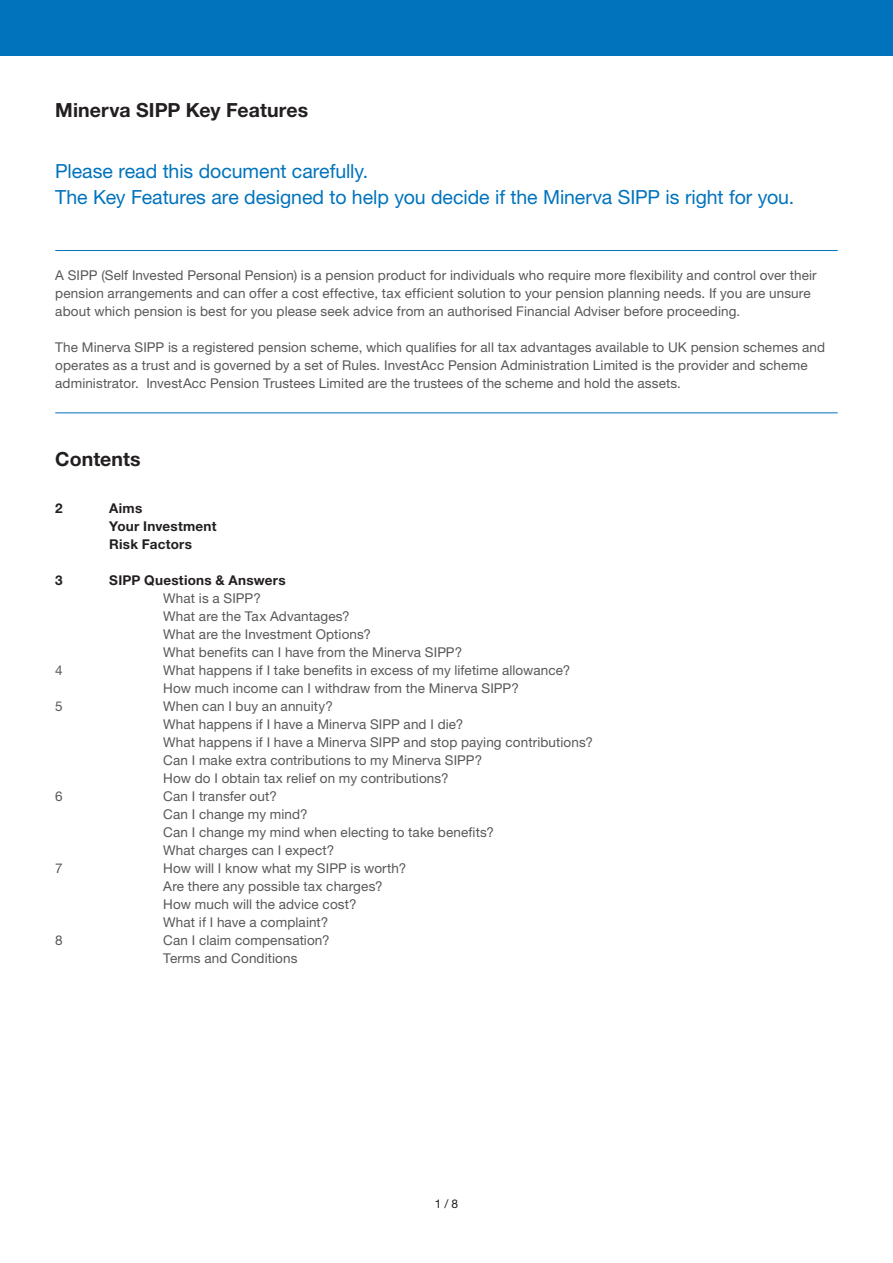
<style>
.page{position:relative;width:893px;height:1263px;background:#fff}
.page>*{position:absolute;margin:0;border:0;box-sizing:border-box;transform-origin:0 0}
.t1{font:19.5px/25.5px "Helvetica Neue LT Std";letter-spacing:-.005em;color:#0073bc}
.t2{font:700 19.5px "Helvetica Neue LT Std";letter-spacing:.005em;color:#231f20}
.t3{font:13.5px/18px "Helvetica Neue LT Std";letter-spacing:.01em;color:#57585a}
.t4{font:700 13.5px/18px "Helvetica Neue LT Std";letter-spacing:.015em;color:#231f20}
.t5{font:12px "Helvetica Neue LT Std";color:#231f20}
.s1{font-weight:700;color:#231f20}
</style>
<div class="page">
<hr style="left:55px;top:250px;width:783px;height:1px;background:#0073bc">
<hr style="left:55px;top:412px;width:783px;height:1px;background:#0073bc">
<div style="left:0;top:0;width:893px;height:55px;background:#0073bc"></div>
<p class="t2" style="left:55px;top:98px;width:255px">Minerva SIPP Key Features</p>
<p class="t1" style="left:55px;top:158px;width:740px">Please read this document carefully.<br>The Key Features are designed to help you decide if the Minerva SIPP is right for you.</p>
<p class="t3" style="left:55px;top:266px;width:763px">A SIPP (Self Invested Personal Pension) is a pension product for individuals who require more flexibility and control over their pension arrangements and can offer a cost effective, tax efficient solution to your pension planning needs. If you are unsure about which pension is best for you please seek advice from an authorised Financial Adviser before proceeding.</p>
<p class="t3" style="left:55px;top:338px;width:771px">The Minerva SIPP is a registered pension scheme, which qualifies for all tax advantages available to UK pension schemes and operates as a trust and is governed by a set of Rules. InvestAcc Pension Administration Limited is the provider and scheme administrator. InvestAcc Pension Trustees Limited are the trustees of the scheme and hold the assets.</p>
<p class="t2" style="left:55px;top:447px;width:87px">Contents</p>
<p class="t4" style="left:55px;top:499px;width:9px">2</p>
<p class="t4" style="left:109px;top:499px;width:35px">Aims</p>
<p class="t4" style="left:109px;top:517px;width:109px">Your Investment<br>Risk Factors</p>
<p class="t4" style="left:55px;top:571px;width:9px">3</p>
<p class="t3" style="left:163px;top:571px;width:300px;text-indent:-54px"><span class="s1">SIPP Questions &amp; Answers<br></span>What is a SIPP?<br>What are the Tax Advantages?<br>What are the Investment Options?<br>What benefits can I have from the Minerva SIPP?</p>
<p class="t3" style="left:55px;top:661px;width:9px">4</p>
<p class="t3" style="left:163px;top:661px;width:408px">What happens if I take benefits in excess of my lifetime allowance?<br>How much income can I withdraw from the Minerva SIPP?</p>
<p class="t3" style="left:55px;top:697px;width:9px">5</p>
<p class="t3" style="left:163px;top:697px;width:431px">When can I buy an annuity?<br>What happens if I have a Minerva SIPP and I die?<br>What happens if I have a Minerva SIPP and stop paying contributions?<br>Can I make extra contributions to my Minerva SIPP?<br>How do I obtain tax relief on my contributions?</p>
<p class="t3" style="left:55px;top:787px;width:9px">6</p>
<p class="t3" style="left:163px;top:787px;width:332px">Can I transfer out?<br>Can I change my mind?<br>Can I change my mind when electing to take benefits?<br>What charges can I expect?</p>
<p class="t3" style="left:55px;top:859px;width:9px">7</p>
<p class="t3" style="left:163px;top:859px;width:244px">How will I know what my SIPP is worth?<br>Are there any possible tax charges?</p>
<p class="t3" style="left:163px;top:895px;width:195px">How much will the advice cost?<br>What if I have a complaint?</p>
<p class="t3" style="left:55px;top:931px;width:9px">8</p>
<p class="t3" style="left:163px;top:931px;width:168px">Can I claim compensation?<br>Terms and Conditions</p>
<p class="t5" style="left:435px;top:1196px;width:25px">1 / 8</p>
</div>
